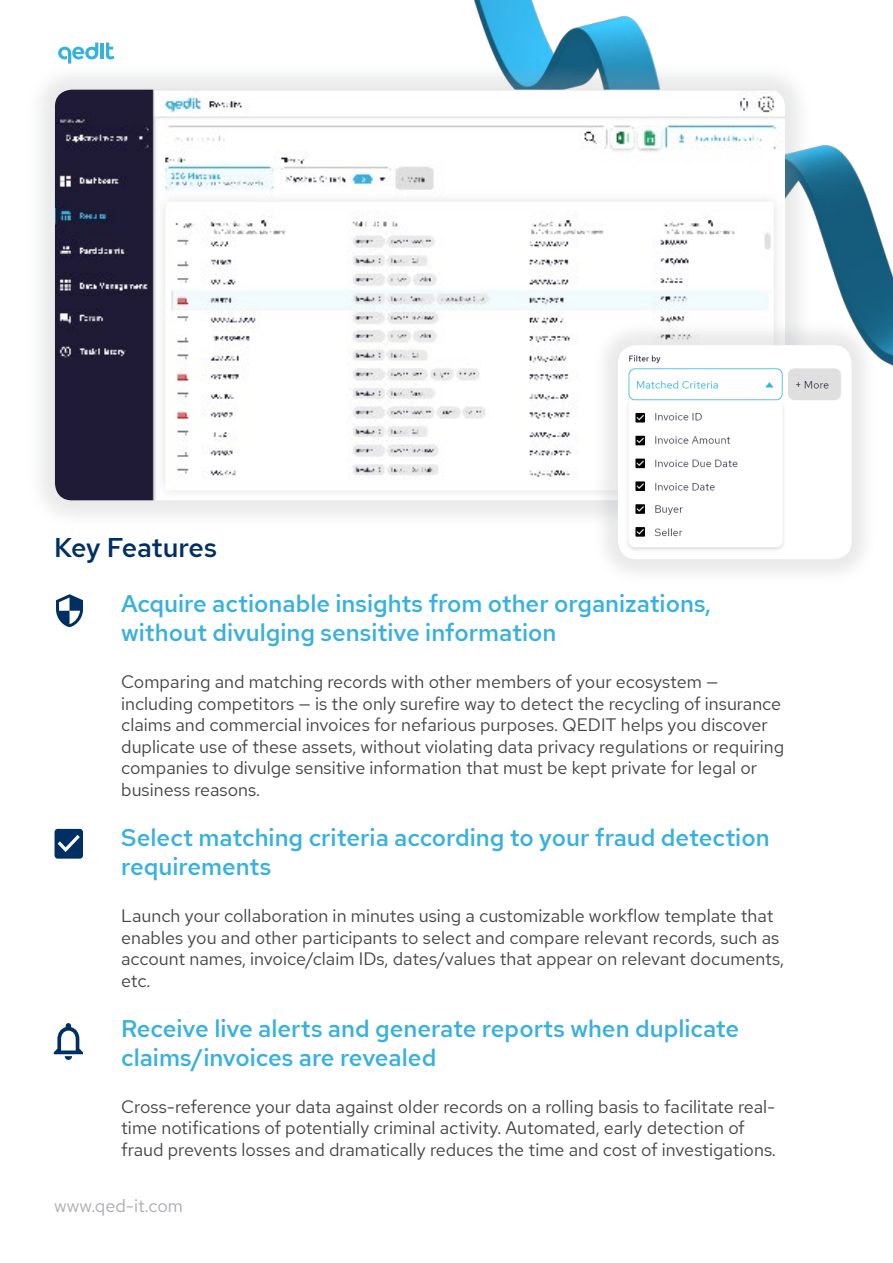
<style>
.page{position:relative;width:893px;height:1263px;background:#fff}
.page>*{position:absolute;margin:0;border:0;box-sizing:border-box;transform-origin:0 0}
.t1{font:500 27px "Red Hat Text";letter-spacing:-.015em;color:#002f64}
.t2{font:500 24px/28.8px "Red Hat Text";color:#38b1df}
.t3{font:18px/21.6px "Red Hat Text";color:#464547}
.t4{font:18px "Red Hat Text";color:#abadb0}
</style>
<div class="page">
<img style="left:474px;top:0;width:419px;height:366px">
<div style="left:26px;top:61px;width:788px;height:468px;background:#a9abae;opacity:.25"></div>
<img style="left:55px;top:90px;width:730px;height:410px">
<svg style="left:55px;top:829px;width:28px;height:30px"></svg>
<svg style="left:54px;top:1023px;width:29px;height:37px"></svg>
<svg style="left:56px;top:594px;width:27px;height:33px"></svg>
<svg style="left:58px;top:43px;width:57px;height:21px"></svg>
<div style="left:592px;top:319px;width:286px;height:266px;background:#a9abae;opacity:.25"></div>
<img style="left:618px;top:345px;width:234px;height:214px">
<h1 class="t1" style="left:54px;top:530px;width:165px">Key Features</h1>
<h2 class="t2" style="left:121px;top:589px;width:591px">Acquire actionable insights from other organizations, without divulging sensitive information</h2>
<p class="t3" style="left:121px;top:670px;width:664px">Comparing and matching records with other members of your ecosystem — including competitors — is the only surefire way to detect the recycling of insurance claims and commercial invoices for nefarious purposes. QEDIT helps you discover duplicate use of these assets, without violating data privacy regulations or requiring companies to divulge sensitive information that must be kept private for legal or business reasons.</p>
<h2 class="t2" style="left:121px;top:823px;width:650px">Select matching criteria according to your fraud detection requirements</h2>
<p class="t3" style="left:121px;top:904px;width:664px">Launch your collaboration in minutes using a customizable workflow template that enables you and other participants to select and compare relevant records, such as account names, invoice/claim IDs, dates/values that appear on relevant documents, etc.</p>
<h2 class="t2" style="left:121px;top:1014px;width:620px">Receive live alerts and generate reports when duplicate claims/invoices are revealed</h2>
<p class="t3" style="left:121px;top:1095px;width:656px">Cross-reference your data against older records on a rolling basis to facilitate real-</p>
<p class="t3" style="left:121px;top:1138px;width:656px">fraud prevents losses and dramatically reduces the time and cost of investigations.</p>
<p class="t4" style="left:54px;top:1194px;width:131px">www.qed-it.com</p>
<p class="t3" style="left:121px;top:1117px;width:625px">time notifications of potentially criminal activity. Automated, early detection of</p>
</div>
